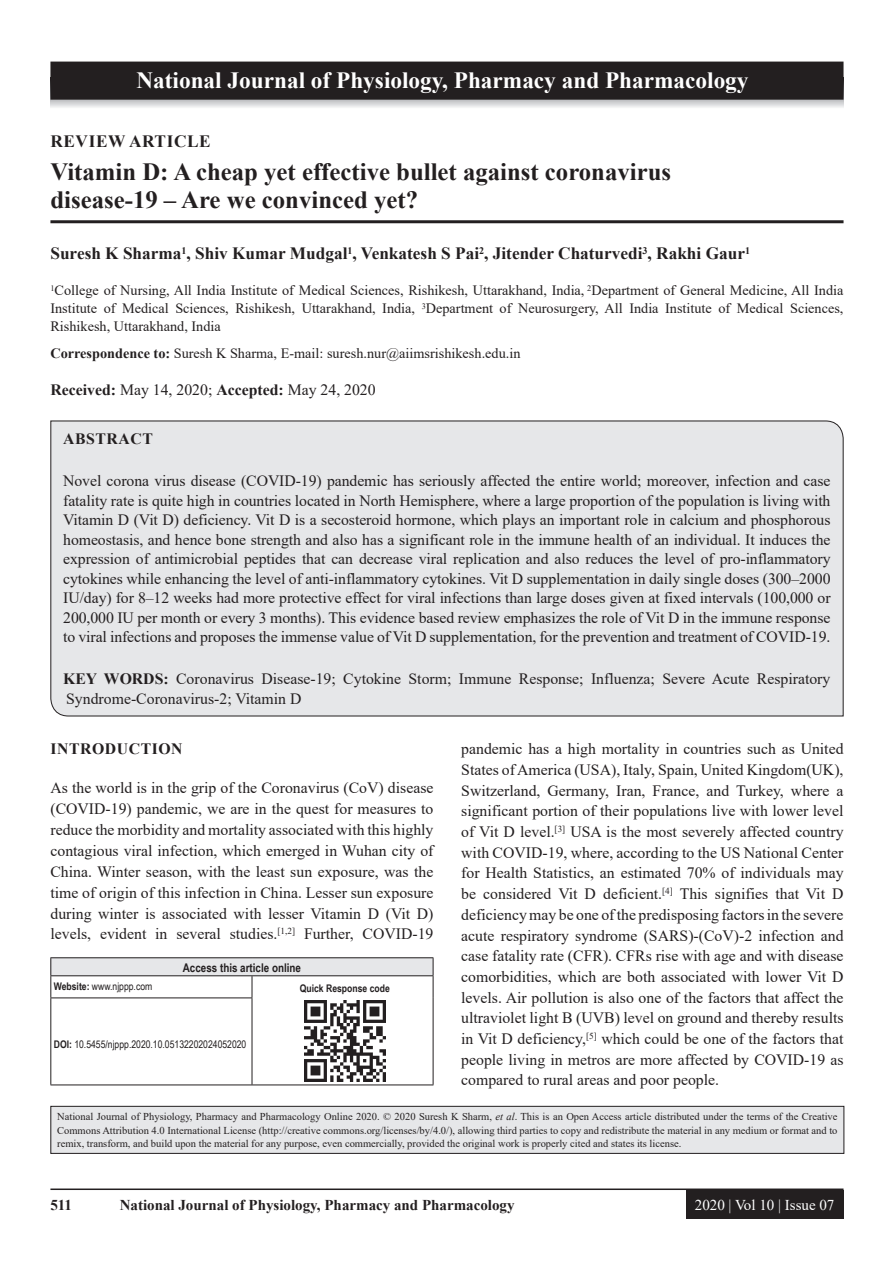
<style>
.page{position:relative;width:894px;height:1263px;background:#fff}
.page>*{position:absolute;margin:0;border:0;box-sizing:border-box;transform-origin:0 0}
.AT{font:700 24.75px/28.5px "Times New Roman";color:#231f20}
.JN_1{font:700 23.25px "Times New Roman";color:#fff}
.AU{font:700 17.25px "Times New Roman";color:#231f20}
.AH{font:700 17.25px "Times New Roman";letter-spacing:.035em;color:#231f20}
.TX{font:15.75px/20.7px "Times New Roman";color:#231f20;text-align:justify}
.ABS_1{font:15.75px/19.5px "Times New Roman";letter-spacing:-.005em;color:#231f20;text-align:justify}
.KWD{font:15.75px/19.5px "Times New Roman";color:#231f20}
.ABSH{font:700 15.75px "Times New Roman";letter-spacing:.035em;color:#231f20}
.RF{font:700 15px "Times New Roman";color:#231f20}
.RF_VOL{font:15px "Times New Roman";color:#fff}
.AFF{font:14.25px/18px "Times New Roman";color:#231f20;text-align:justify}
.ADD{font:14.25px "Times New Roman";color:#231f20}
.AAO{font:700 12px "Arial Narrow";color:#231f20}
.JN_TX{font:10.5px/13.5px "Times New Roman";color:#231f20;text-align:justify}
.Web{font:10.5px "Arial Narrow";color:#231f20}
.QR{font:700 10.5px "Arial Narrow";color:#231f20}
.s1{font-weight:700}
.s2{font-style:italic}
</style>
<div class="page">
<hr style="left:50px;top:1188px;width:793px;height:2px;background:#231f20">
<div style="left:685px;top:1190px;width:158px;height:28px;background:#231f20"></div>
<hr style="left:50px;top:220px;width:793px;height:3px;background:#231f20">
<div style="left:50px;top:420px;width:793px;height:296px;background:#e6e7e9"></div>
<div style="left:51px;top:1106px;width:792px;height:47px;background:#e6e7e9"></div>
<div style="left:50px;top:1106px;width:794px;height:47px;border:1px solid #231f20"></div>
<svg style="left:51px;top:100px;width:792px;height:8px;background:#d9dadc"></svg>
<div style="left:51px;top:62px;width:791px;height:37px;background:#231f20"></div>
<div style="left:50px;top:62px;width:793px;height:38px;border:2px solid #231f20"></div>
<div style="left:51px;top:957px;width:382px;height:18px;background:#e6e7e9"></div>
<svg style="left:251px;top:976px;width:1px;height:21px"></svg>
<hr style="left:50px;top:997px;width:202px;height:1px;background:#231f20">
<hr style="left:50px;top:998px;width:1px;height:86px;background:#231f20">
<hr style="left:251px;top:998px;width:1px;height:86px;background:#231f20">
<hr style="left:50px;top:1084px;width:202px;height:1px;background:#231f20">
<hr style="left:432px;top:998px;width:1px;height:86px;background:#231f20">
<hr style="left:252px;top:1084px;width:181px;height:1px;background:#231f20">
<hr style="left:50px;top:957px;width:202px;height:1px;background:#231f20">
<hr style="left:252px;top:957px;width:181px;height:1px;background:#231f20">
<svg style="left:50px;top:958px;width:1px;height:39px"></svg>
<svg style="left:432px;top:958px;width:1px;height:40px"></svg>
<hr style="left:50px;top:975px;width:202px;height:1px;background:#231f20">
<hr style="left:252px;top:975px;width:181px;height:1px;background:#231f20">
<img style="left:304px;top:1000px;width:81px;height:81px">
<p class="JN_1" style="left:136px;top:64px;width:613px">National Journal of Physiology, Pharmacy and Pharmacology</p>
<p class="AH" style="left:50px;top:128px;width:162px">REVIEW ARTICLE</p>
<p class="AT" style="left:50px;top:156px;width:622px">Vitamin D: A cheap yet effective bullet against coronavirus disease-19 – Are we convinced yet?</p>
<p class="AU" style="left:50px;top:241px;width:700px">Suresh K Sharma<sup>1</sup>, Shiv Kumar Mudgal<sup>1</sup>, Venkatesh S Pai<sup>2</sup>, Jitender Chaturvedi<sup>3</sup>, Rakhi Gaur<sup>1</sup></p>
<p class="AFF" style="left:50px;top:281px;width:794px"><sup>1</sup>College of Nursing, All India Institute of Medical Sciences, Rishikesh, Uttarakhand, India, <sup>2</sup>Department of General Medicine, All India Institute of Medical Sciences, Rishikesh, Uttarakhand, India, <sup>3</sup>Department of Neurosurgery, All India Institute of Medical Sciences, Rishikesh, Uttarakhand, India</p>
<p class="ADD" style="left:50px;top:343px;width:471px"><span class="s1">Correspondence to:</span> Suresh K Sharma, E-mail: suresh.nur@aiimsrishikesh.edu.in</p>
<p class="TX" style="left:50px;top:379px;width:326px"><span class="s1">Received:</span> May 14, 2020; <span class="s1">Accepted:</span> May 24, 2020</p>
<p class="ABSH" style="left:63px;top:427px;width:91px">ABSTRACT</p>
<p class="ABS_1" style="left:63px;top:470px;width:768px">Novel corona virus disease (COVID-19) pandemic has seriously affected the entire world; moreover, infection and case fatality rate is quite high in countries located in North Hemisphere, where a large proportion of the population is living with Vitamin D (Vit D) deficiency. Vit D is a secosteroid hormone, which plays an important role in calcium and phosphorous homeostasis, and hence bone strength and also has a significant role in the immune health of an individual. It induces the expression of antimicrobial peptides that can decrease viral replication and also reduces the level of pro-inflammatory cytokines while enhancing the level of anti-inflammatory cytokines. Vit D supplementation in daily single doses (300–2000<br>IU/day) for 8–12 weeks had more protective effect for viral infections than large doses given at fixed intervals (100,000 or 200,000 IU per month or every 3 months). This evidence based review emphasizes the role of Vit D in the immune response to viral infections and proposes the immense value of Vit D supplementation, for the prevention and treatment of COVID-19.</p>
<p class="KWD" style="left:63px;top:668px;width:768px"><span class="s1">KEY WORDS:</span> Coronavirus Disease-19; Cytokine Storm; Immune Response; Influenza; Severe Acute Respiratory<br>Syndrome-Coronavirus-2; Vitamin D</p>
<h1 class="ABSH" style="left:50px;top:737px;width:134px">INTRODUCTION</h1>
<p class="TX" style="left:50px;top:776px;width:384px">As the world is in the grip of the Coronavirus (CoV) disease (COVID-19) pandemic, we are in the quest for measures to reduce the morbidity and mortality associated with this highly contagious viral infection, which emerged in Wuhan city of China. Winter season, with the least sun exposure, was the time of origin of this infection in China. Lesser sun exposure during winter is associated with lesser Vitamin D (Vit D) levels, evident in several studies.<sup>[1,2]</sup> Further, COVID-19</p>
<p class="TX" style="left:461px;top:738px;width:383px">pandemic has a high mortality in countries such as United States of America (USA), Italy, Spain, United Kingdom(UK), Switzerland, Germany, Iran, France, and Turkey, where a significant portion of their populations live with lower level of Vit D level.<sup>[3]</sup> USA is the most severely affected country with COVID-19, where, according to the US National Center for Health Statistics, an estimated 70% of individuals may be considered Vit D deficient.<sup>[4]</sup> This signifies that Vit D deficiency may be one of the predisposing factors in the severe acute respiratory syndrome (SARS)-(CoV)-2 infection and case fatality rate (CFR). CFRs rise with age and with disease comorbidities, which are both associated with lower Vit D levels. Air pollution is also one of the factors that affect the ultraviolet light B (UVB) level on ground and thereby results in Vit D deficiency,<sup>[5]</sup> which could be one of the factors that people living in metros are more affected by COVID-19 as compared to rural areas and poor people.</p>
<p class="AAO" style="left:183px;top:959px;width:120px">Access this article online</p>
<p class="Web" style="left:54px;top:978px;width:100px"><span class="s1">Website:</span> www.njppp.com</p>
<p class="QR" style="left:300px;top:980px;width:91px">Quick Response code</p>
<p class="Web" style="left:54px;top:1036px;width:194px"><span class="s1">DOI:</span> 10.5455/njppp.2020.10.05132202024052020</p>
<p class="JN_TX" style="left:57px;top:1109px;width:781px">National Journal of Physiology, Pharmacy and Pharmacology Online 2020. © 2020 Suresh K Sharm, <span class="s2">et al</span>. This is an Open Access article distributed under the terms of the Creative Commons Attribution 4.0 International License (http://creative commons.org/licenses/by/4.0/), allowing third parties to copy and redistribute the material in any medium or format and to remix, transform, and build upon the material for any purpose, even commercially, provided the original work is properly cited and states its license.</p>
<p class="RF" style="left:50px;top:1194px;width:23px">511</p>
<p class="RF" style="left:120px;top:1194px;width:396px">National Journal of Physiology, Pharmacy and Pharmacology</p>
<p class="RF_VOL" style="left:694px;top:1193px;width:141px">2020 | Vol 10 | Issue 07</p>
</div>
